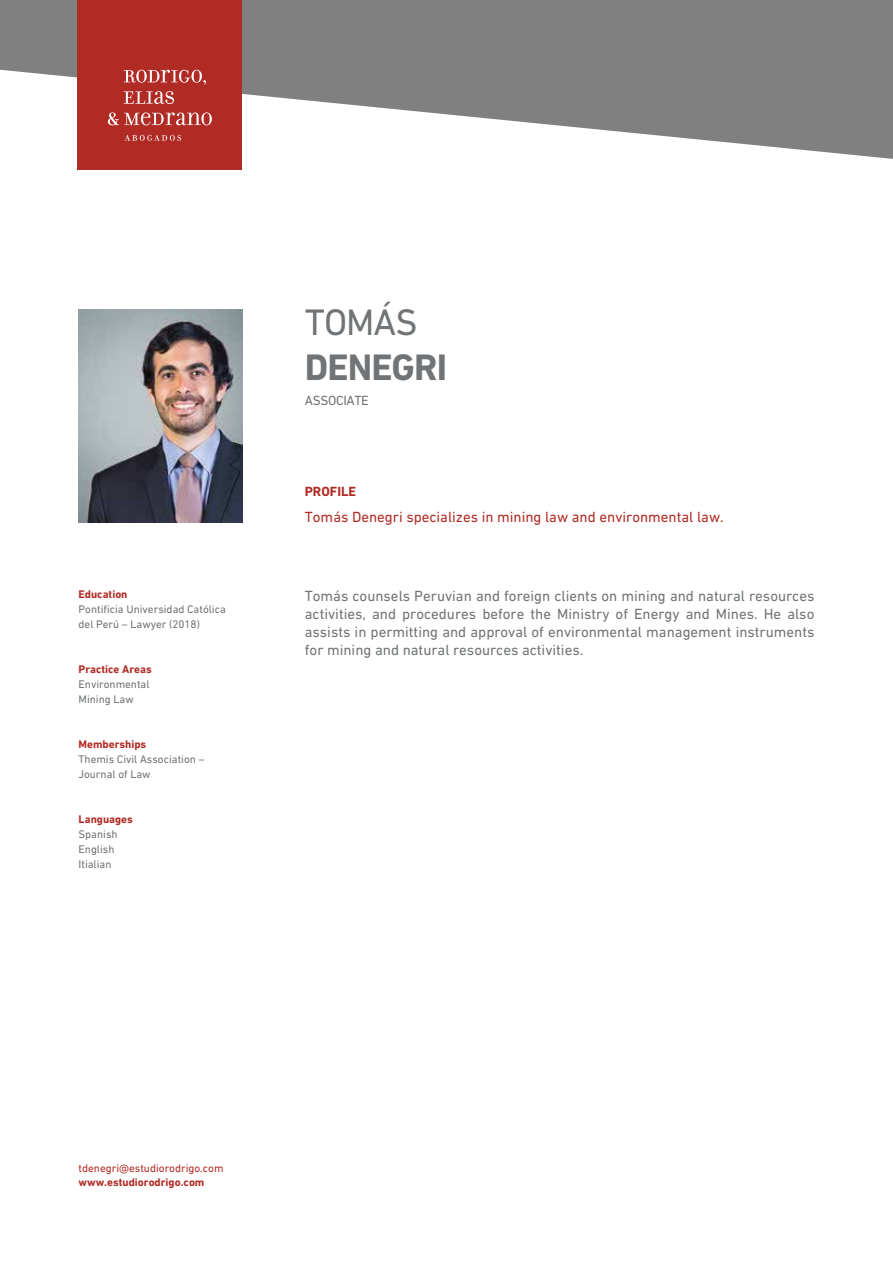
<style>
.page{position:relative;width:893px;height:1263px;background:#fff}
.page>*{position:absolute;margin:0;border:0;box-sizing:border-box;transform-origin:0 0}
.t1{font:700 37.5px "DIN Next LT Pro";letter-spacing:-.025em;color:#707476}
.t2{font:37.5px "DIN Next LT Pro";letter-spacing:-.025em;color:#707476}
.t3{font:15px/18px "DIN Next LT Pro";color:#707476;text-align:justify}
.t4{font:15px "DIN Next LT Pro";color:#b12b25}
.t5{font:13.5px "DIN Next LT Pro";letter-spacing:-.025em;color:#717577}
.t6{font:700 13.5px "DIN Next LT Pro";color:#b12b25}
.t7{font:11.25px/15px "DIN Next LT Pro";color:#707476}
.t8{font:700 11.25px "DIN Next LT Pro";color:#b12b25}
.t9{font:11.25px "DIN Next LT Pro";color:#b12b25}
</style>
<div class="page">
<svg style="left:0;top:0;width:893px;height:159px;fill:#808081"></svg>
<img style="left:79px;top:309px;width:163px;height:214px">
<div style="left:77px;top:0;width:165px;height:169px;background:#b12b25"></div>
<svg style="left:124px;top:70px;width:82px;height:15px"></svg>
<svg style="left:124px;top:91px;width:50px;height:13px"></svg>
<svg style="left:108px;top:112px;width:104px;height:13px"></svg>
<svg style="left:124px;top:135px;width:57px;height:6px"></svg>
<p class="t8" style="left:79px;top:588px;width:50px">Education</p>
<p class="t7" style="left:79px;top:602px;width:149px">Pontificia Universidad Católica del Perú – Lawyer (2018)</p>
<p class="t8" style="left:79px;top:663px;width:75px">Practice Areas</p>
<p class="t7" style="left:79px;top:677px;width:73px">Environmental<br>Mining Law</p>
<p class="t8" style="left:79px;top:738px;width:69px">Memberships</p>
<p class="t7" style="left:79px;top:752px;width:127px">Themis Civil Association –<br>Journal of Law</p>
<p class="t8" style="left:79px;top:813px;width:56px">Languages</p>
<p class="t7" style="left:79px;top:827px;width:41px">Spanish<br>English<br>Itialian</p>
<h1 class="t2" style="left:305px;top:301px;width:114px">TOMÁS</h1>
<h1 class="t1" style="left:305px;top:345px;width:144px">DENEGRI</h1>
<p class="t5" style="left:305px;top:392px;width:66px">ASSOCIATE</p>
<p class="t6" style="left:305px;top:483px;width:53px">PROFILE</p>
<p class="t4" style="left:305px;top:509px;width:420px">Tomás Denegri specializes in mining law and environmental law.</p>
<p class="t3" style="left:305px;top:587px;width:511px">Tomás counsels Peruvian and foreign clients on mining and natural resources activities, and procedures before the Ministry of Energy and Mines. He also assists in permitting and approval of environmental management instruments for mining and natural resources activities.</p>
<p class="t9" style="left:79px;top:1162px;width:147px">tdenegri@estudiorodrigo.com</p>
<p class="t8" style="left:79px;top:1175px;width:127px">www.estudiorodrigo.com</p>
</div>
